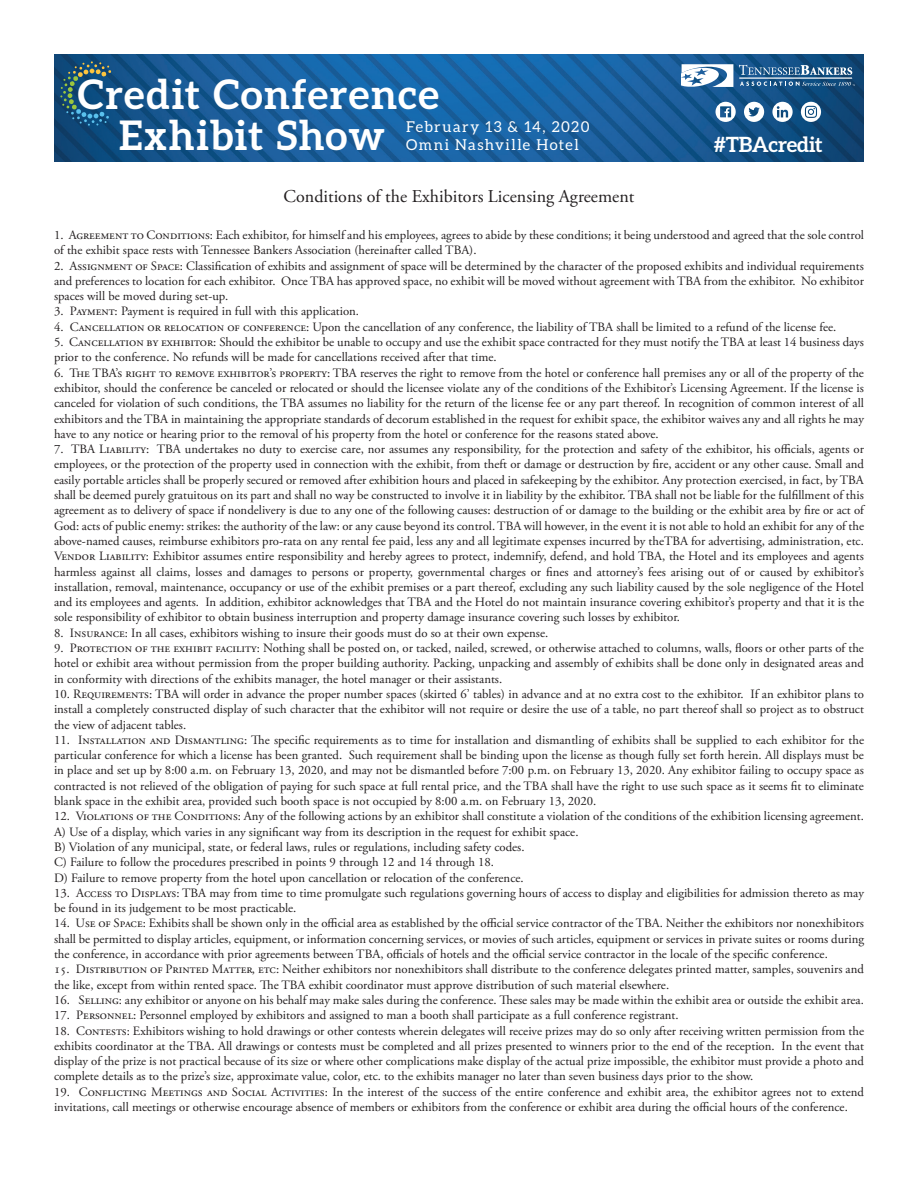
<style>
.page{position:relative;width:918px;height:1188px;background:#fff}
.page>*{position:absolute;margin:0;border:0;box-sizing:border-box;transform-origin:0 0}
.t1{font:700 40.8px "Aleo";letter-spacing:.035em;color:#fff}
.t2{font:700 21px "Aleo";letter-spacing:-.015em;color:#fff}
.t3{font:18px "Adobe Garamond Pro";color:#231f20}
.t4{font:15px "Aleo";letter-spacing:.095em;color:#fff}
.t5{font:12.75px/15.3px "Adobe Garamond Pro";color:#231f20;text-align:justify}
.s1{font-size:41.25px}
</style>
<div class="page">
<img style="left:54px;top:54px;width:810px;height:108px">
<svg style="left:60px;top:61px;width:51px;height:65px;background:#205778"></svg>
<hr style="left:739px;top:77px;width:113px;height:2px;background:#fff">
<svg style="left:739px;top:65px;width:113px;height:10px"></svg>
<svg style="left:682px;top:64px;width:51px;height:23px"></svg>
<svg style="left:740px;top:82px;width:115px;height:4px"></svg>
<svg style="left:716px;top:102px;width:20px;height:20px"></svg>
<svg style="left:801px;top:102px;width:20px;height:20px"></svg>
<svg style="left:772px;top:102px;width:21px;height:20px"></svg>
<svg style="left:744px;top:102px;width:20px;height:20px"></svg>
<h1 class="t1" style="left:78px;top:71px;width:363px">Credit Confer<span class="s1">ence</span></h1>
<p class="t4" style="left:406px;top:118px;width:185px">February 13 &amp; 14, 2020</p>
<h1 class="t1" style="left:119px;top:112px;width:267px">Exhibit Show</h1>
<p class="t4" style="left:406px;top:136px;width:174px">Omni Nashville Hotel</p>
<h2 class="t2" style="left:714px;top:132px;width:110px">#TBAcredit</h2>
<p class="t3" style="left:284px;top:186px;width:352px">Conditions of the Exhibitors Licensing Agreement</p>
<p class="t5" style="left:54px;top:228px;width:812px">1. Agreement to Conditions: Each exhibitor, for himself and his employees, agrees to abide by these conditions; it being understood and agreed that the sole control of the exhibit space rests with Tennessee Bankers Association (hereinafter called TBA).</p>
<p class="t5" style="left:54px;top:258px;width:812px">2. Assignment of Space: Classification of exhibits and assignment of space will be determined by the character of the proposed exhibits and individual requirements and preferences to location for each exhibitor. Once TBA has approved space, no exhibit will be moved without agreement with TBA from the exhibitor. No exhibitor spaces will be moved during set-up.</p>
<p class="t5" style="left:54px;top:304px;width:307px">3. Payment: Payment is required in full with this application.</p>
<p class="t5" style="left:54px;top:320px;width:784px">4. Cancellation or relocation of conference: Upon the cancellation of any conference, the liability of TBA shall be limited to a refund of the license fee.</p>
<p class="t5" style="left:54px;top:335px;width:812px">5. Cancellation by exhibitor: Should the exhibitor be unable to occupy and use the exhibit space contracted for they must notify the TBA at least 14 business days prior to the conference. No refunds will be made for cancellations received after that time.</p>
<p class="t5" style="left:54px;top:365px;width:812px">6. The TBA’s right to remove exhibitor’s property: TBA reserves the right to remove from the hotel or conference hall premises any or all of the property of the exhibitor, should the conference be canceled or relocated or should the licensee violate any of the conditions of the Exhibitor’s Licensing Agreement. If the license is canceled for violation of such conditions, the TBA assumes no liability for the return of the license fee or any part thereof. In recognition of common interest of all exhibitors and the TBA in maintaining the appropriate standards of decorum established in the request for exhibit space, the exhibitor waives any and all rights he may have to any notice or hearing prior to the removal of his property from the hotel or conference for the reasons stated above.</p>
<p class="t5" style="left:54px;top:442px;width:813px;text-align:left">7. TBA Liability: TBA undertakes no duty to exercise care, nor assumes any responsibility, for the protection and safety of the exhibitor, his officials, agents or employees, or the protection of the property used in connection with the exhibit, from theft or damage or destruction by fire, accident or any other cause. Small and easily portable articles shall be properly secured or removed after exhibition hours and placed in safekeeping by the exhibitor. Any protection exercised, in fact, by TBA shall be deemed purely gratuitous on its part and shall no way be constructed to involve it in liability by the exhibitor. TBA shall not be liable for the fulfillment of this agreement as to delivery of space if nondelivery is due to any one of the following causes: destruction of or damage to the building or the exhibit area by fire or act of God: acts of public enemy: strikes: the authority of the law: or any cause beyond its control. TBA will however, in the event it is not able to hold an exhibit for any of the above-named causes, reimburse exhibitors pro-rata on any rental fee paid, less any and all legitimate expenses incurred by theTBA for advertising, administration, etc.</p>
<p class="t5" style="left:54px;top:549px;width:812px">Vendor Liability: Exhibitor assumes entire responsibility and hereby agrees to protect, indemnify, defend, and hold TBA, the Hotel and its employees and agents harmless against all claims, losses and damages to persons or property, governmental charges or fines and attorney’s fees arising out of or caused by exhibitor’s installation, removal, maintenance, occupancy or use of the exhibit premises or a part thereof, excluding any such liability caused by the sole negligence of the Hotel and its employees and agents. In addition, exhibitor acknowledges that TBA and the Hotel do not maintain insurance covering exhibitor’s property and that it is the sole responsibility of exhibitor to obtain business interruption and property damage insurance covering such losses by exhibitor.</p>
<p class="t5" style="left:54px;top:626px;width:496px">8. Insurance: In all cases, exhibitors wishing to insure their goods must do so at their own expense.</p>
<p class="t5" style="left:54px;top:641px;width:812px">9. Protection of the exhibit facility: Nothing shall be posted on, or tacked, nailed, screwed, or otherwise attached to columns, walls, floors or other parts of the hotel or exhibit area without permission from the proper building authority. Packing, unpacking and assembly of exhibits shall be done only in designated areas and in conformity with directions of the exhibits manager, the hotel manager or their assistants.</p>
<p class="t5" style="left:54px;top:687px;width:812px">10. Requirements: TBA will order in advance the proper number spaces (skirted 6’ tables) in advance and at no extra cost to the exhibitor. If an exhibitor plans to install a completely constructed display of such character that the exhibitor will not require or desire the use of a table, no part thereof shall so project as to obstruct the view of adjacent tables.</p>
<p class="t5" style="left:54px;top:733px;width:812px">11. Installation and Dismantling: The specific requirements as to time for installation and dismantling of exhibits shall be supplied to each exhibitor for the particular conference for which a license has been granted. Such requirement shall be binding upon the license as though fully set forth herein. All displays must be in place and set up by 8:00 a.m. on February 13, 2020, and may not be dismantled before 7:00 p.m. on February 13, 2020. Any exhibitor failing to occupy space as contracted is not relieved of the obligation of paying for such space at full rental price, and the TBA shall have the right to use such space as it seems fit to eliminate blank space in the exhibit area, provided such booth space is not occupied by 8:00 a.m. on February 13, 2020.</p>
<p class="t5" style="left:54px;top:809px;width:811px">12. Violations of the Conditions: Any of the following actions by an exhibitor shall constitute a violation of the conditions of the exhibition licensing agreement.</p>
<p class="t5" style="left:54px;top:824px;width:526px">A) Use of a display, which varies in any significant way from its description in the request for exhibit space.</p>
<p class="t5" style="left:54px;top:840px;width:472px">B) Violation of any municipal, state, or federal laws, rules or regulations, including safety codes.</p>
<p class="t5" style="left:54px;top:855px;width:442px">C) Failure to follow the procedures prescribed in points 9 through 12 and 14 through 18.</p>
<p class="t5" style="left:54px;top:870px;width:471px">D) Failure to remove property from the hotel upon cancellation or relocation of the conference.</p>
<p class="t5" style="left:54px;top:886px;width:812px">13. Access to Displays: TBA may from time to time promulgate such regulations governing hours of access to display and eligibilities for admission thereto as may be found in its judgement to be most practicable.</p>
<p class="t5" style="left:54px;top:916px;width:812px">14. Use of Space: Exhibits shall be shown only in the official area as established by the official service contractor of the TBA. Neither the exhibitors nor nonexhibitors shall be permitted to display articles, equipment, or information concerning services, or movies of such articles, equipment or services in private suites or rooms during the conference, in accordance with prior agreements between TBA, officials of hotels and the official service contractor in the locale of the specific conference.</p>
<p class="t5" style="left:54px;top:962px;width:811px">15. Distribution of Printed Matter, etc: Neither exhibitors nor nonexhibitors shall distribute to the conference delegates printed matter, samples, souvenirs and the like, except from within rented space. The TBA exhibit coordinator must approve distribution of such material elsewhere.</p>
<p class="t5" style="left:54px;top:993px;width:811px">16. Selling: any exhibitor or anyone on his behalf may make sales during the conference. These sales may be made within the exhibit area or outside the exhibit area.</p>
<p class="t5" style="left:54px;top:1008px;width:626px">17. Personnel: Personnel employed by exhibitors and assigned to man a booth shall participate as a full conference registrant.</p>
<p class="t5" style="left:54px;top:1023px;width:812px">18. Contests: Exhibitors wishing to hold drawings or other contests wherein delegates will receive prizes may do so only after receiving written permission from the exhibits coordinator at the TBA. All drawings or contests must be completed and all prizes presented to winners prior to the end of the reception. In the event that display of the prize is not practical because of its size or where other complications make display of the actual prize impossible, the exhibitor must provide a photo and complete details as to the prize’s size, approximate value, color, etc. to the exhibits manager no later than seven business days prior to the show.</p>
<p class="t5" style="left:54px;top:1085px;width:811px">19. Conflicting Meetings and Social Activities: In the interest of the success of the entire conference and exhibit area, the exhibitor agrees not to extend invitations, call meetings or otherwise encourage absence of members or exhibitors from the conference or exhibit area during the official hours of the conference.</p>
</div>
